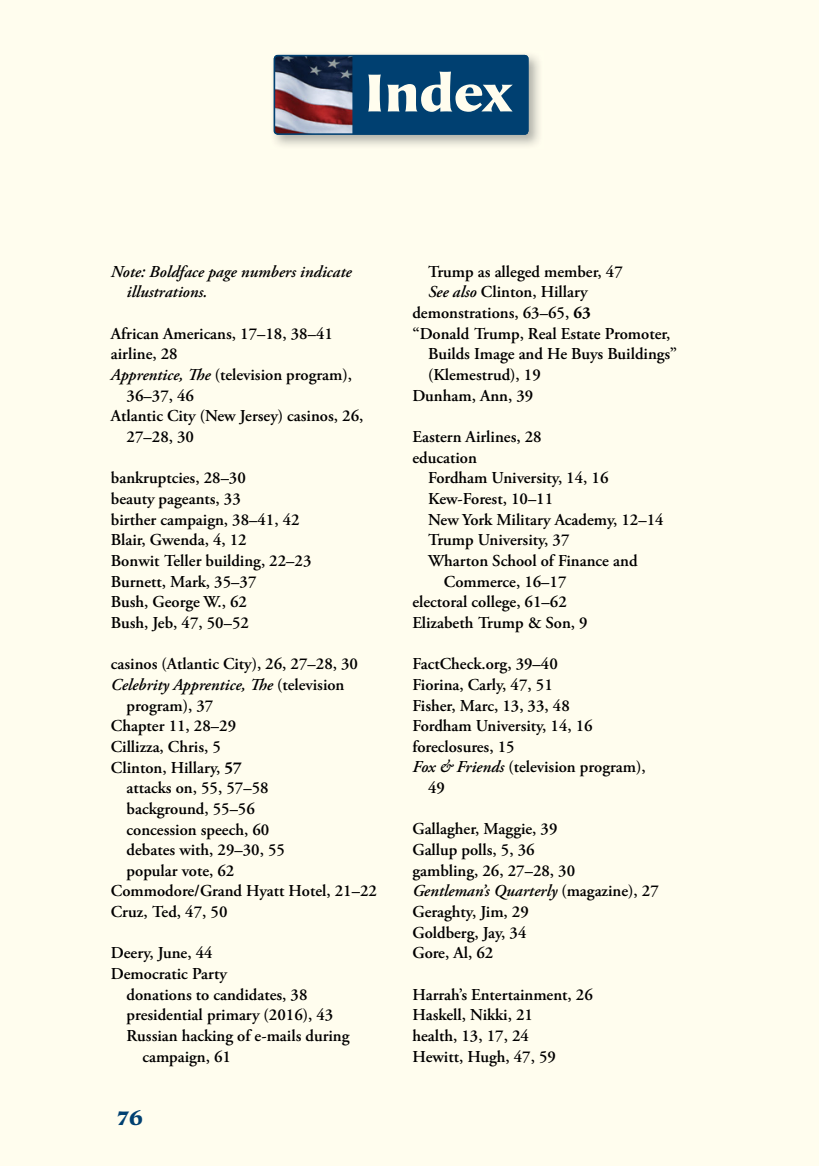
<style>
.page{position:relative;width:819px;height:1166px;background:#fffdee}
.page>*{position:absolute;margin:0;border:0;box-sizing:border-box;transform-origin:0 0}
.t1{font:900 54.25px "Mariposa Sans";letter-spacing:-.01em;color:#fffdee}
.t2{font:900 21px "Mariposa Sans";color:#004071}
.t3{font:600 16.62px/20.7px "Adobe Garamond Pro";color:#000}
.t4{font:italic 600 16.62px/20.7px "Adobe Garamond Pro";color:#000}
.s1{font-style:italic}
.s2{font-style:normal}
.s3{font-weight:700}
</style>
<div class="page">
<svg style="left:274px;top:55px;width:255px;height:80px;background:#214a71"></svg>
<h1 class="t1" style="left:365px;top:59px;width:149px">Index</h1>
<p class="t4" style="left:127px;top:262px;width:227px;text-indent:-16px">Note: Boldface page numbers indicate illustrations.</p>
<p class="t3" style="left:111px;top:323px;width:224px">African Americans, 17–18, 38–41</p>
<p class="t3" style="left:111px;top:344px;width:68px">airline, 28</p>
<p class="t3" style="left:111px;top:364px;width:243px"><span class="s1">Apprentice, The</span> (television program),</p>
<p class="t3" style="left:127px;top:385px;width:69px">36–37, 46</p>
<p class="t3" style="left:111px;top:406px;width:254px">Atlantic City (New Jersey) casinos, 26,</p>
<p class="t3" style="left:127px;top:426px;width:69px">27–28, 30</p>
<p class="t3" style="left:111px;top:468px;width:202px">bankruptcies, 28–30<br>beauty pageants, 33<br>birther campaign, 38–41, 42<br>Blair, Gwenda, 4, 12<br>Bonwit Teller building, 22–23<br>Burnett, Mark, 35–37<br>Bush, George W., 62<br>Bush, Jeb, 47, 50–52</p>
<p class="t3" style="left:111px;top:654px;width:249px">casinos (Atlantic City), 26, 27–28, 30</p>
<p class="t4" style="left:111px;top:675px;width:235px">Celebrity Apprentice, The <span class="s2">(television</span></p>
<p class="t3" style="left:127px;top:695px;width:88px">program), 37</p>
<p class="t3" style="left:111px;top:716px;width:127px">Chapter 11, 28–29</p>
<p class="t3" style="left:111px;top:736px;width:112px">Cillizza, Chris, 5</p>
<p class="t3" style="left:111px;top:757px;width:132px">Clinton, Hillary, <span class="s3">57</span></p>
<p class="t3" style="left:127px;top:777px;width:144px">attacks on, 55, 57–58</p>
<p class="t3" style="left:127px;top:798px;width:130px">background, 55–56</p>
<p class="t3" style="left:127px;top:819px;width:144px">concession speech, 60</p>
<p class="t3" style="left:127px;top:839px;width:160px">debates with, 29–30, 55</p>
<p class="t3" style="left:127px;top:860px;width:109px">popular vote, 62</p>
<p class="t3" style="left:111px;top:881px;width:268px">Commodore/Grand Hyatt Hotel, 21–22</p>
<p class="t3" style="left:111px;top:901px;width:118px">Cruz, Ted, 47, 50</p>
<p class="t3" style="left:111px;top:943px;width:103px">Deery, June, 44</p>
<p class="t3" style="left:111px;top:963px;width:117px">Democratic Party</p>
<p class="t3" style="left:127px;top:984px;width:182px">donations to candidates, 38</p>
<p class="t3" style="left:127px;top:1005px;width:208px">presidential primary (2016), 43</p>
<p class="t3" style="left:127px;top:1025px;width:224px">Russian hacking of e-mails during</p>
<p class="t3" style="left:142px;top:1046px;width:90px">campaign, 61</p>
<p class="t2" style="left:117px;top:1104px;width:28px">76</p>
<p class="t3" style="left:428px;top:261px;width:196px">Trump as alleged member, 47</p>
<p class="t3" style="left:428px;top:282px;width:161px"><span class="s1">See also</span> Clinton, Hillary</p>
<p class="t3" style="left:412px;top:302px;width:180px">demonstrations, 63–65, <span class="s3">63</span></p>
<p class="t3" style="left:412px;top:323px;width:260px">“Donald Trump, Real Estate Promoter,</p>
<p class="t3" style="left:428px;top:344px;width:250px">Builds Image and He Buys Buildings”</p>
<p class="t3" style="left:428px;top:364px;width:114px">(Klemestrud), 19</p>
<p class="t3" style="left:412px;top:385px;width:122px">Dunham, Ann, 39</p>
<p class="t3" style="left:412px;top:426px;width:131px">Eastern Airlines, 28 education</p>
<p class="t3" style="left:428px;top:468px;width:182px">Fordham University, 14, 16</p>
<p class="t3" style="left:428px;top:488px;width:127px">Kew-Forest, 10–11</p>
<p class="t3" style="left:428px;top:509px;width:237px">New York Military Academy, 12–14</p>
<p class="t3" style="left:428px;top:530px;width:143px">Trump University, 37</p>
<p class="t3" style="left:428px;top:550px;width:211px">Wharton School of Finance and</p>
<p class="t3" style="left:444px;top:571px;width:124px">Commerce, 16–17</p>
<p class="t3" style="left:412px;top:592px;width:156px">electoral college, 61–62</p>
<p class="t3" style="left:412px;top:612px;width:177px">Elizabeth Trump &amp; Son, 9</p>
<p class="t3" style="left:412px;top:653px;width:147px">FactCheck.org, 39–40</p>
<p class="t3" style="left:412px;top:674px;width:142px">Fiorina, Carly, 47, 51</p>
<p class="t3" style="left:412px;top:695px;width:159px">Fisher, Marc, 13, 33, 48</p>
<p class="t3" style="left:412px;top:715px;width:182px">Fordham University, 14, 16</p>
<p class="t3" style="left:412px;top:736px;width:104px">foreclosures, 15</p>
<p class="t3" style="left:412px;top:757px;width:235px"><span class="s1">Fox &amp; Friends</span> (television program),</p>
<p class="t3" style="left:428px;top:777px;width:18px">49</p>
<p class="t3" style="left:412px;top:819px;width:248px">Gallagher, Maggie, 39<br>Gallup polls, 5, 36<br>gambling, 26, 27–28, 30<br><span class="s1">Gentleman’s Quarterly</span> (magazine), 27<br>Geraghty, Jim, 29<br>Goldberg, Jay, 34<br>Gore, Al, 62</p>
<p class="t3" style="left:412px;top:984px;width:182px">Harrah’s Entertainment, 26<br>Haskell, Nikki, 21<br>health, 13, 17, 24<br>Hewitt, Hugh, 47, 59</p>
</div>
